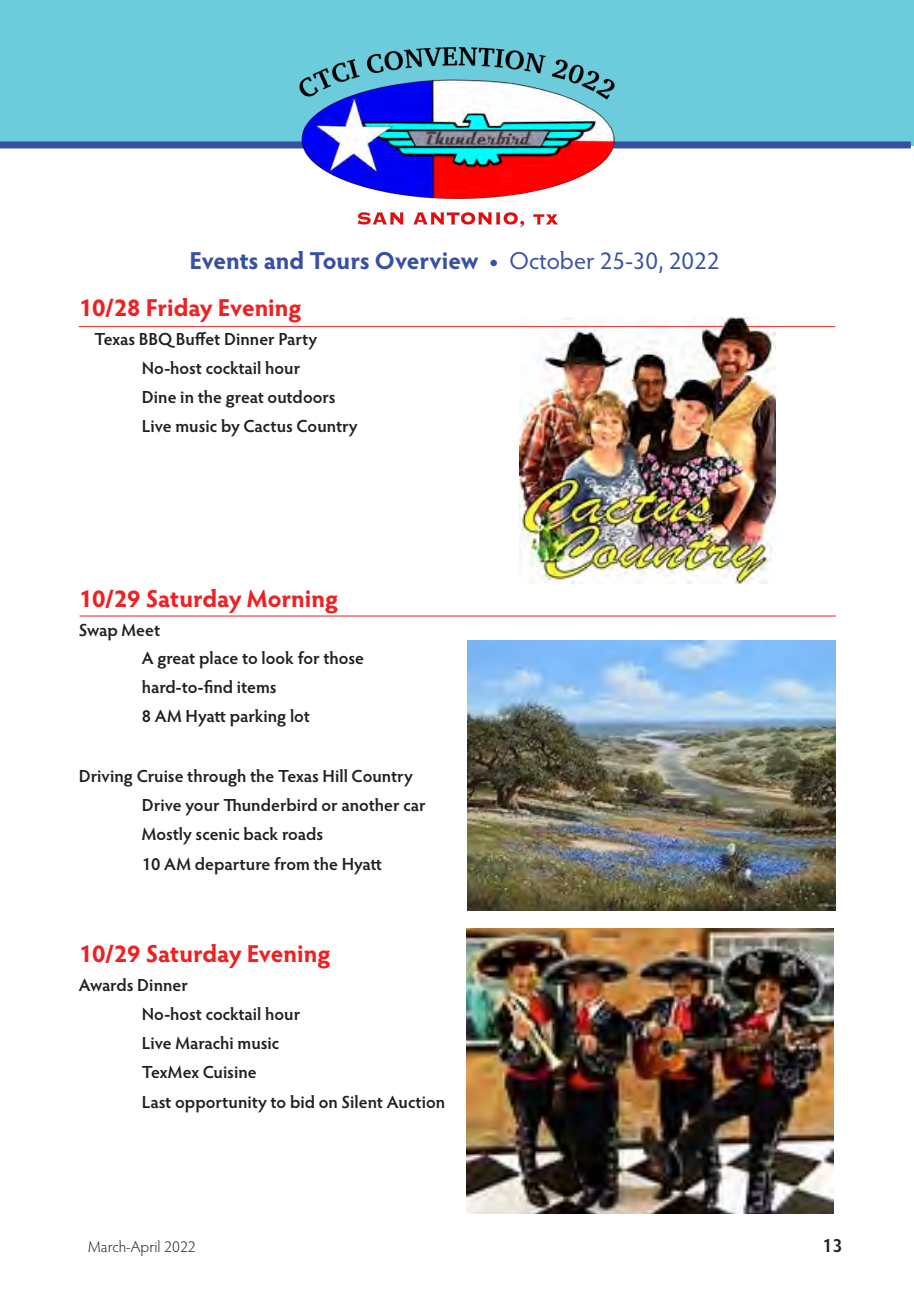
<style>
.page{position:relative;width:914px;height:1292px;background:#fff}
.page>*{position:absolute;margin:0;border:0;box-sizing:border-box;transform-origin:0 0}
.t1{font:700 24.5px "Hypatia Sans Pro";color:#ee2123}
.t2{font:700 24.5px "Hypatia Sans Pro";letter-spacing:-.005em;color:#3750a2}
.t3{font:600 19.25px "Hypatia Sans Pro";color:#231f20}
.t4{font:600 17.5px/28.9px "Hypatia Sans Pro";color:#231f20}
.t5{font:300 15.75px "Hypatia Sans Pro";color:#231f20}
.s1{font-weight:400}
</style>
<div class="page">
<img style="left:519px;top:318px;width:256px;height:266px">
<div style="left:0;top:0;width:914px;height:146px;background:#6cccdc"></div>
<div style="left:0;top:141px;width:910px;height:7px;background:#3750a2"></div>
<img style="left:297px;top:47px;width:319px;height:179px">
<img style="left:467px;top:640px;width:368px;height:270px">
<img style="left:466px;top:928px;width:367px;height:285px">
<hr style="left:747px;top:326px;width:88px;height:1px;background:#ee2123">
<hr style="left:79px;top:326px;width:644px;height:1px;background:#ee2123">
<hr style="left:79px;top:615px;width:756px;height:1px;background:#ee2123">
<h1 class="t2" style="left:189px;top:244px;width:531px">Events and Tours Overview • <span class="s1">October 25-30, 2022</span></h1>
<h1 class="t1" style="left:79px;top:290px;width:224px">10/28 Friday Evening</h1>
<p class="t4" style="left:142px;top:324px;width:217px;text-indent:-47px">Texas BBQ Buffet Dinner Party<br>No-host cocktail hour<br>Dine in the great outdoors<br>Live music by Cactus Country</p>
<h1 class="t1" style="left:79px;top:581px;width:261px">10/29 Saturday Morning</h1>
<p class="t4" style="left:142px;top:614px;width:224px;text-indent:-63px">Swap Meet<br>A great place to look for those hard-to-find items<br>8 AM Hyatt parking lot</p>
<p class="t4" style="left:142px;top:760px;width:285px;text-indent:-63px">Driving Cruise through the Texas Hill Country<br>Drive your Thunderbird or another car<br>Mostly scenic back roads</p>
<p class="t4" style="left:142px;top:849px;width:242px">10 AM departure from the Hyatt</p>
<h1 class="t1" style="left:79px;top:936px;width:253px">10/29 Saturday Evening</h1>
<p class="t4" style="left:142px;top:969px;width:160px;text-indent:-63px">Awards Dinner<br>No-host cocktail hour<br>Live Marachi music<br>TexMex Cuisine</p>
<p class="t4" style="left:142px;top:1087px;width:305px">Last opportunity to bid on Silent Auction</p>
<p class="t5" style="left:88px;top:1236px;width:109px">March-April 2022</p>
<p class="t3" style="left:822px;top:1231px;width:22px">13</p>
</div>
